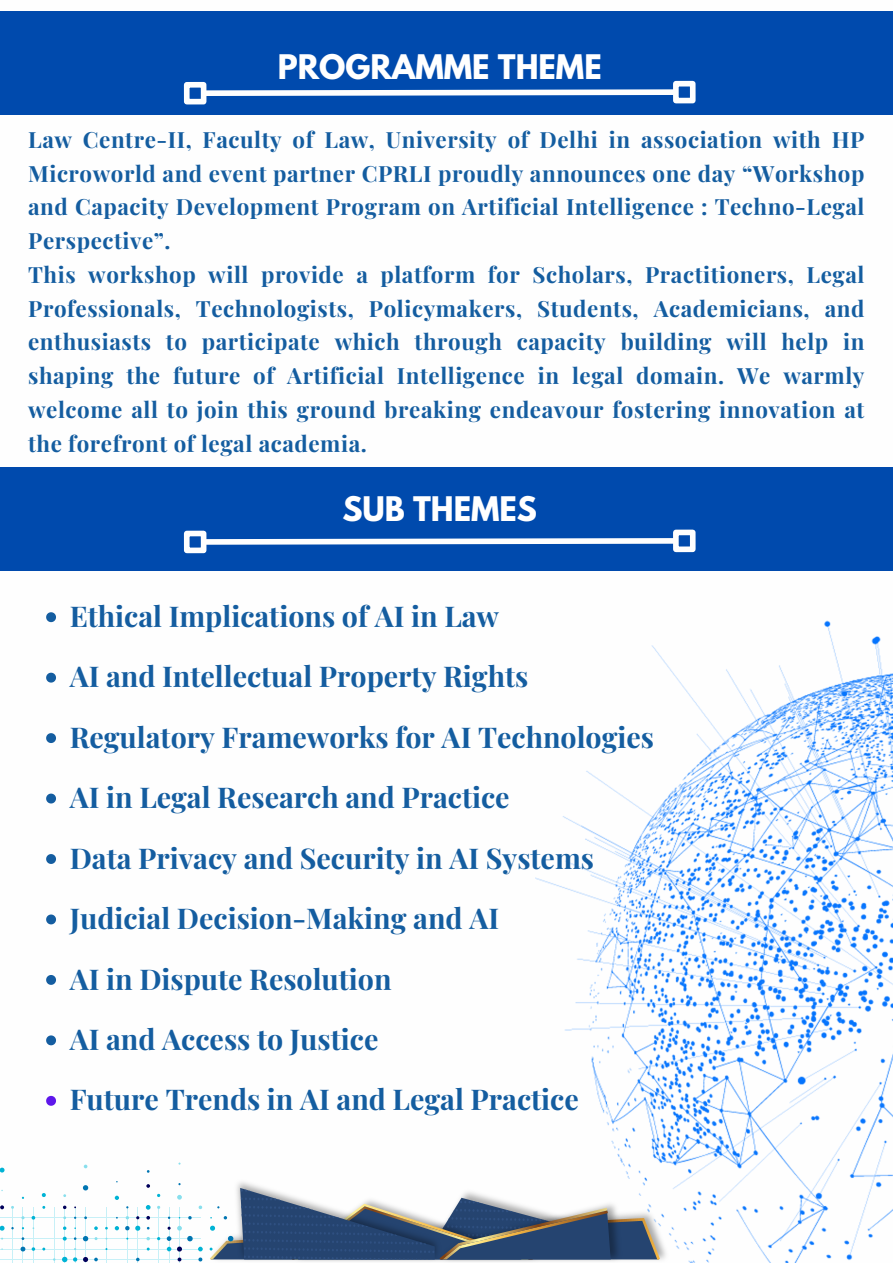
<style>
.page{position:relative;width:893px;height:1263px;background:#fff}
.page>*{position:absolute;margin:0;border:0;box-sizing:border-box;transform-origin:0 0}
.t1{font:700 30px "League Spartan";color:#fff}
.t2{font:700 28.58px "Playfair Display";color:#145da0}
.t3{font:700 22.35px/33.8px "Playfair Display";letter-spacing:.025em;color:#145da0;text-align:justify}
</style>
<div class="page">
<div style="left:0;top:11px;width:893px;height:104px;background:#004aad"></div>
<div style="left:0;top:467px;width:893px;height:104px;background:#004aad"></div>
<svg style="left:206px;top:87px;width:467px;height:12px"></svg>
<div style="left:184px;top:82px;width:22px;height:22px;border:6px solid #fefefe"></div>
<div style="left:673px;top:81px;width:22px;height:22px;border:6px solid #fefefe"></div>
<svg style="left:206px;top:535px;width:467px;height:12px"></svg>
<div style="left:184px;top:531px;width:22px;height:22px;border:6px solid #fefefe"></div>
<div style="left:673px;top:530px;width:22px;height:22px;border:6px solid #fefefe"></div>
<img style="left:536px;top:620px;width:357px;height:643px">
<svg style="left:46px;top:612px;width:10px;height:10px"></svg>
<svg style="left:46px;top:673px;width:10px;height:9px"></svg>
<svg style="left:46px;top:733px;width:10px;height:10px"></svg>
<svg style="left:46px;top:794px;width:10px;height:9px"></svg>
<svg style="left:46px;top:854px;width:10px;height:10px"></svg>
<svg style="left:46px;top:914px;width:10px;height:10px"></svg>
<svg style="left:46px;top:975px;width:10px;height:10px"></svg>
<svg style="left:46px;top:1035px;width:10px;height:10px"></svg>
<svg style="left:46px;top:1096px;width:10px;height:10px"></svg>
<img style="left:221px;top:1210px;width:448px;height:53px">
<img style="left:233px;top:1182px;width:208px;height:80px">
<img style="left:441px;top:1260px;width:181px;height:3px">
<hr style="left:0;top:1259px;width:200px;height:1px;background:#c7f0f7">
<hr style="left:0;top:1249px;width:200px;height:1px;background:#c7f0f7">
<hr style="left:0;top:1238px;width:200px;height:1px;background:#c7f0f7">
<hr style="left:0;top:1217px;width:200px;height:1px;background:#c7f0f7">
<hr style="left:179px;top:1207px;width:1px;height:56px;background:#c7f0f7">
<hr style="left:169px;top:1207px;width:1px;height:56px;background:#c7f0f7">
<hr style="left:158px;top:1207px;width:1px;height:56px;background:#c7f0f7">
<hr style="left:138px;top:1207px;width:1px;height:56px;background:#c7f0f7">
<hr style="left:127px;top:1207px;width:1px;height:56px;background:#c7f0f7">
<hr style="left:106px;top:1207px;width:1px;height:56px;background:#c7f0f7">
<hr style="left:85px;top:1207px;width:1px;height:56px;background:#c7f0f7">
<hr style="left:75px;top:1207px;width:1px;height:56px;background:#c7f0f7">
<hr style="left:65px;top:1207px;width:1px;height:56px;background:#c7f0f7">
<hr style="left:54px;top:1207px;width:1px;height:56px;background:#c7f0f7">
<hr style="left:33px;top:1207px;width:1px;height:56px;background:#c7f0f7">
<hr style="left:23px;top:1207px;width:1px;height:56px;background:#c7f0f7">
<hr style="left:12px;top:1207px;width:1px;height:56px;background:#c7f0f7">
<svg style="left:0;top:1205px;width:4px;height:4px"></svg>
<svg style="left:63px;top:1205px;width:3px;height:4px"></svg>
<svg style="left:146px;top:1205px;width:5px;height:5px"></svg>
<svg style="left:199px;top:1205px;width:3px;height:4px"></svg>
<svg style="left:146px;top:1216px;width:4px;height:3px"></svg>
<svg style="left:146px;top:1184px;width:4px;height:4px"></svg>
<svg style="left:188px;top:1216px;width:4px;height:3px"></svg>
<svg style="left:0;top:1226px;width:5px;height:4px"></svg>
<svg style="left:0;top:1167px;width:5px;height:5px"></svg>
<svg style="left:63px;top:1226px;width:3px;height:4px"></svg>
<svg style="left:115px;top:1226px;width:4px;height:4px"></svg>
<svg style="left:115px;top:1196px;width:4px;height:4px"></svg>
<svg style="left:125px;top:1225px;width:16px;height:6px"></svg>
<svg style="left:177px;top:1195px;width:5px;height:4px"></svg>
<svg style="left:63px;top:1236px;width:4px;height:4px"></svg>
<svg style="left:83px;top:1185px;width:5px;height:5px"></svg>
<svg style="left:83px;top:1226px;width:15px;height:16px"></svg>
<svg style="left:146px;top:1237px;width:4px;height:3px"></svg>
<svg style="left:167px;top:1236px;width:4px;height:5px"></svg>
<svg style="left:21px;top:1246px;width:4px;height:5px"></svg>
<svg style="left:32px;top:1247px;width:3px;height:4px"></svg>
<svg style="left:209px;top:1188px;width:451px;height:72px"></svg>
<svg style="left:167px;top:1247px;width:4px;height:4px"></svg>
<svg style="left:177px;top:1226px;width:26px;height:25px"></svg>
<svg style="left:62px;top:1257px;width:5px;height:5px"></svg>
<svg style="left:73px;top:1257px;width:4px;height:4px"></svg>
<svg style="left:83px;top:1257px;width:5px;height:5px"></svg>
<svg style="left:94px;top:1257px;width:4px;height:4px"></svg>
<svg style="left:136px;top:1258px;width:4px;height:3px"></svg>
<svg style="left:178px;top:1257px;width:3px;height:4px"></svg>
<svg style="left:198px;top:1257px;width:4px;height:4px"></svg>
<svg style="left:42px;top:1193px;width:4px;height:4px"></svg>
<h1 class="t1" style="left:278px;top:52px;width:325px">PROGRAMME THEME</h1>
<h1 class="t3" style="left:28px;top:122px;width:838px">Law Centre-II, Faculty of Law, University of Delhi in association with HP Microworld and event partner CPRLI proudly announces one day “Workshop and Capacity Development Program on Artificial Intelligence : Techno-Legal Perspective”.</h1>
<p class="t3" style="left:28px;top:257px;width:838px">This workshop will provide a platform for Scholars, Practitioners, Legal Professionals, Technologists, Policymakers, Students, Academicians, and enthusiasts to participate which through capacity building will help in shaping the future of Artificial Intelligence in legal domain. We warmly welcome all to join this ground breaking endeavour fostering innovation at the forefront of legal academia.</p>
<p class="t1" style="left:342px;top:494px;width:196px">SUB THEMES</p>
<p class="t2" style="left:70px;top:596px;width:431px">Ethical Implications of AI in Law</p>
<p class="t2" style="left:70px;top:656px;width:460px">AI and Intellectual Property Rights</p>
<p class="t2" style="left:70px;top:717px;width:586px">Regulatory Frameworks for AI Technologies</p>
<p class="t2" style="left:70px;top:777px;width:441px">AI in Legal Research and Practice</p>
<p class="t2" style="left:70px;top:838px;width:526px">Data Privacy and Security in AI Systems</p>
<p class="t2" style="left:70px;top:898px;width:431px">Judicial Decision-Making and AI</p>
<p class="t2" style="left:70px;top:958px;width:323px">AI in Dispute Resolution</p>
<p class="t2" style="left:70px;top:1019px;width:310px">AI and Access to Justice</p>
<p class="t2" style="left:70px;top:1079px;width:510px">Future Trends in AI and Legal Practice</p>
</div>
